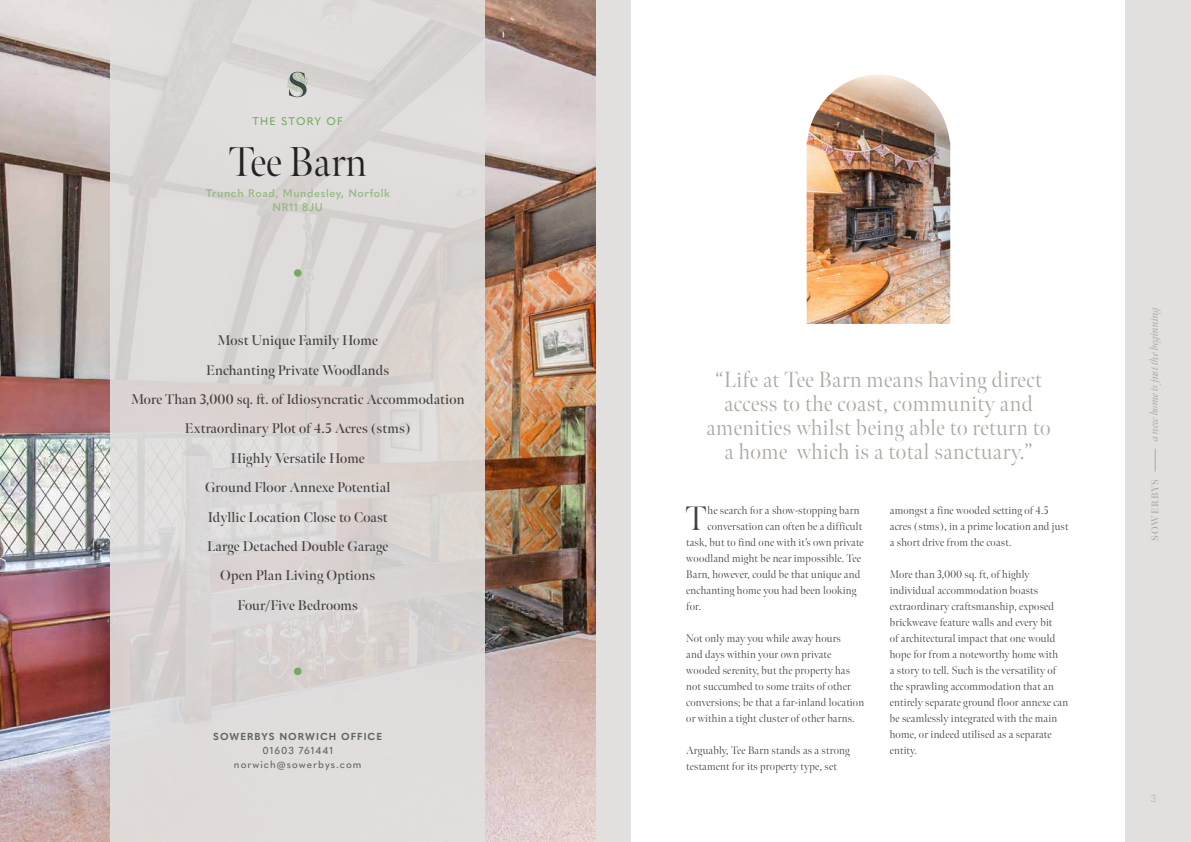
<style>
.page{position:relative;width:1191px;height:842px;background:#fff}
.page>*{position:absolute;margin:0;border:0;box-sizing:border-box;transform-origin:0 0}
.t1{font:300 41.5px "Meno Banner";color:#222223}
.t2{font:300 34px "Meno Banner";color:#434141}
.t3{font:300 22px/24px "Meno Banner";letter-spacing:.025em;color:#ada8a0;text-align:center}
.t4{font:600 14px/29.3px "Meno Banner";letter-spacing:.01em;color:#434141;text-align:center}
.t5{font:300 11px/16px "Meno Banner";letter-spacing:.02em;color:#434141}
.t6{font:600 11px/14px "Quasimoda";letter-spacing:.05em;color:#96ba81;text-align:center}
.t7{font:italic 11px "Meno Banner";letter-spacing:-.01em;color:#ada8a0}
.t8{font:500 11px "Quasimoda";letter-spacing:.1em;color:#76aa62}
.t9{font:500 10px/14px "Quasimoda";letter-spacing:.1em;color:#5e6662;text-align:center}
.t10{font:700 10px "Quasimoda";letter-spacing:.1em;color:#5e6662}
.t11{font:600 10px "Meno Banner";letter-spacing:.08em;color:#ada8a0}
.t12{font:300 10px "Quasimoda";color:#ada8a0}
</style>
<div class="page">
<div style="left:595px;top:0;width:596px;height:842px;background:#e2e0df"></div>
<svg style="left:1155px;top:449px;width:1px;height:22px"></svg>
<img style="left:0;top:0;width:595px;height:842px">
<div style="left:111px;top:0;width:374px;height:842px;background:#e2e0df"></div>
<div style="left:294px;top:269px;width:7px;height:8px;background:#76aa62;border-radius:50%"></div>
<div style="left:294px;top:668px;width:7px;height:7px;background:#76aa62;border-radius:50%"></div>
<svg style="left:287px;top:72px;width:21px;height:25px"></svg>
<div style="left:631px;top:0;width:494px;height:842px;background:#fff"></div>
<img style="left:806px;top:75px;width:144px;height:249px">
<p class="t8" style="left:252px;top:113px;width:92px">THE STORY OF</p>
<h1 class="t1" style="left:229px;top:137px;width:140px">Tee Barn</h1>
<p class="t6" style="left:206px;top:186px;width:186px">Trunch Road, Mundesley, Norfolk<br>NR11 8JU</p>
<p class="t4" style="left:131px;top:326px;width:335px">Most Unique Family Home<br>Enchanting Private Woodlands<br>More Than 3,000 sq. ft. of Idiosyncratic Accommodation<br>Extraordinary Plot of 4.5 Acres (stms)<br>Highly Versatile Home<br>Ground Floor Annexe Potential<br>Idyllic Location Close to Coast<br>Large Detached Double Garage<br>Open Plan Living Options<br>Four/Five Bedrooms</p>
<p class="t10" style="left:213px;top:728px;width:170px">SOWERBYS NORWICH OFFICE</p>
<p class="t9" style="left:234px;top:742px;width:129px">01603 761441 norwich@sowerbys.com</p>
<h3 class="t3" style="left:706px;top:368px;width:346px">“Life at Tee Barn means having direct access to the coast, community and amenities whilst being able to return to a home which is a total sanctuary.”</h3>
<h2 class="t2" style="left:685px;top:498px;width:23px">T</h2>
<p class="t5" style="left:707px;top:503px;width:153px">he search for a show-stopping barn</p>
<p class="t5" style="left:707px;top:519px;width:156px">conversation can often be a difficult</p>
<p class="t5" style="left:686px;top:535px;width:179px">task, but to find one with it’s own private</p>
<p class="t5" style="left:686px;top:551px;width:176px">woodland might be near impossible. Tee</p>
<p class="t5" style="left:686px;top:567px;width:175px">Barn, however, could be that unique and</p>
<p class="t5" style="left:686px;top:583px;width:172px">enchanting home you had been looking</p>
<p class="t5" style="left:686px;top:599px;width:16px">for.</p>
<p class="t5" style="left:686px;top:631px;width:179px">Not only may you while away hours<br>and days within your own private wooded serenity, but the property has not succumbed to some traits of other conversions; be that a far-inland location or within a tight cluster of other barns.</p>
<p class="t5" style="left:686px;top:743px;width:165px">Arguably, Tee Barn stands as a strong testament for its property type, set</p>
<p class="t5" style="left:889px;top:503px;width:180px">amongst a fine wooded setting of 4.5 acres (stms), in a prime location and just a short drive from the coast.</p>
<p class="t5" style="left:889px;top:567px;width:180px">More than 3,000 sq. ft, of highly individual accommodation boasts extraordinary craftsmanship, exposed brickweave feature walls and every bit<br>of architectural impact that one would hope for from a noteworthy home with<br>a story to tell. Such is the versatility of the sprawling accommodation that an entirely separate ground floor annexe can be seamlessly integrated with the main home, or indeed utilised as a separate entity.</p>
<p class="t7" style="left:1147px;top:441px;width:138px;rotate:-90deg">a new home is just the beginning</p>
<p class="t11" style="left:1149px;top:541px;width:63px;rotate:-90deg">SOWERBYS</p>
<p class="t12" style="left:1150px;top:791px;width:7px">3</p>
</div>
